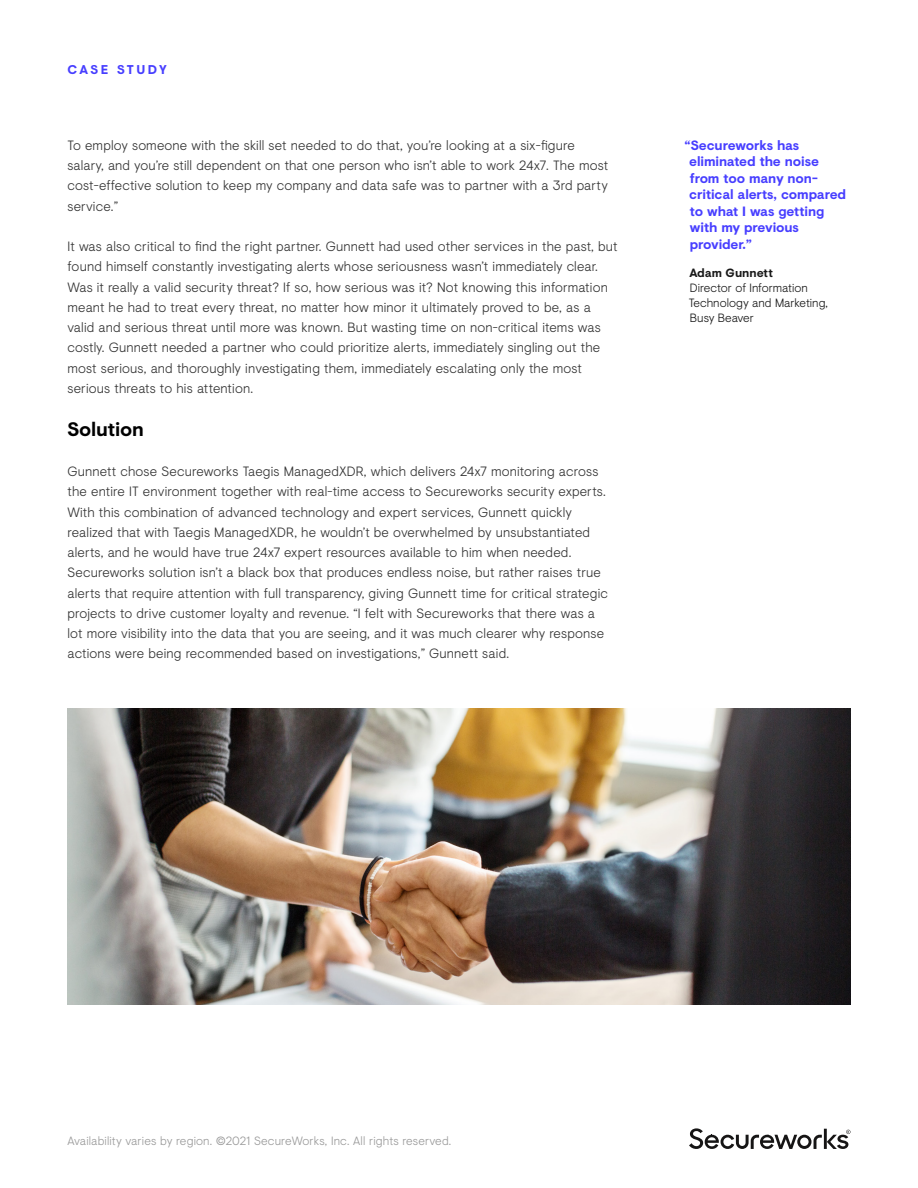
<style>
.page{position:relative;width:918px;height:1188px;background:#fff}
.page>*{position:absolute;margin:0;border:0;box-sizing:border-box;transform-origin:0 0}
.Body_Text{font:700 19.5px "Visuelt";letter-spacing:-.01em;color:#000}
.Body_Text-2{font:300 13.5px/20.2px "Visuelt";letter-spacing:.01em;color:#333}
.Pull_Quote{font:700 13.5px/16.5px "Visuelt";letter-spacing:-.01em;color:#473eff}
.Eyebrow{font:700 12.75px "Visuelt";letter-spacing:.19em;color:#473eff}
.Legal{font:300 12px "Visuelt";letter-spacing:.01em;color:#999}
.Pull_Quote_Name{font:300 12px/15px "Visuelt";color:#181818}
.s1{font-weight:700}
</style>
<div class="page">
<svg style="left:689px;top:1128px;width:161px;height:21px"></svg>
<img style="left:68px;top:709px;width:782px;height:296px">
<p class="Eyebrow" style="left:68px;top:60px;width:101px">CASE STUDY</p>
<p class="Body_Text-2" style="left:68px;top:134px;width:542px">To employ someone with the skill set needed to do that, you’re looking at a six-figure salary, and you’re still dependent on that one person who isn’t able to work 24x7. The most cost-effective solution to keep my company and data safe was to partner with a 3rd party service.”</p>
<p class="Body_Text-2" style="left:68px;top:236px;width:552px">It was also critical to find the right partner. Gunnett had used other services in the past, but found himself constantly investigating alerts whose seriousness wasn’t immediately clear.<br>Was it really a valid security threat? If so, how serious was it? Not knowing this information meant he had to treat every threat, no matter how minor it ultimately proved to be, as a valid and serious threat until more was known. But wasting time on non-critical items was costly. Gunnett needed a partner who could prioritize alerts, immediately singling out the most serious, and thoroughly investigating them, immediately escalating only the most serious threats to his attention.</p>
<p class="Body_Text" style="left:68px;top:414px;width:78px">Solution</p>
<p class="Body_Text-2" style="left:68px;top:461px;width:542px">Gunnett chose Secureworks Taegis ManagedXDR, which delivers 24x7 monitoring across the entire IT environment together with real-time access to Secureworks security experts.<br>With this combination of advanced technology and expert services, Gunnett quickly realized that with Taegis ManagedXDR, he wouldn’t be overwhelmed by unsubstantiated alerts, and he would have true 24x7 expert resources available to him when needed.<br>Secureworks solution isn’t a black box that produces endless noise, but rather raises true alerts that require attention with full transparency, giving Gunnett time for critical strategic projects to drive customer loyalty and revenue. “I felt with Secureworks that there was a lot more visibility into the data that you are seeing, and it was much clearer why response actions were being recommended based on investigations,” Gunnett said.</p>
<p class="Pull_Quote" style="left:689px;top:137px;width:159px;text-indent:-5px">“Secureworks has eliminated the noise from too many non&shy;critical alerts, compared to what I was getting with my previous provider.”</p>
<p class="Pull_Quote_Name" style="left:689px;top:265px;width:141px"><span class="s1">Adam Gunnett<br></span>Director of Information<br>Technology and Marketing,</p>
<p class="Pull_Quote_Name" style="left:690px;top:310px;width:65px">Busy Beaver</p>
<p class="Legal" style="left:68px;top:1133px;width:385px">Availability varies by region. ©2021 SecureWorks, Inc. All rights reserved.</p>
</div>
